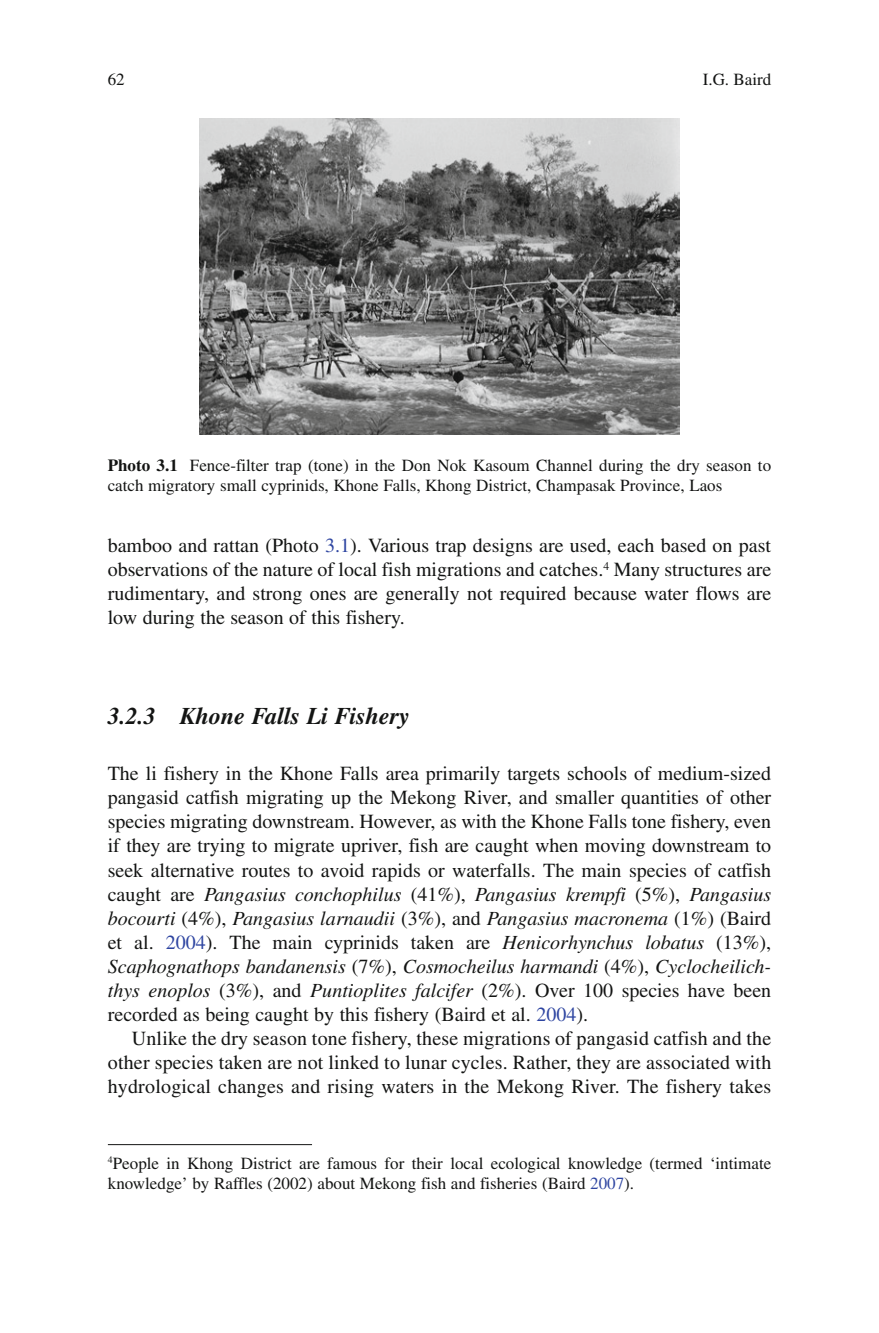
<style>
.page{position:relative;width:879px;height:1333px;background:#fff}
.page>*{position:absolute;margin:0;border:0;box-sizing:border-box;transform-origin:0 0}
.t1{font:italic 700 24px "Times";color:#131413}
.t2{font:20px/24px "Times";color:#131413;text-align:justify}
.t3{font:17px/20px "Times";color:#131413}
.s1{font-weight:700}
.s2{color:#2e45a1}
.s3{font-style:italic}
</style>
<div class="page">
<img style="left:199px;top:118px;width:480px;height:317px">
<hr style="left:108px;top:1144px;width:204px;height:1px;background:#131413">
<p class="t3" style="left:108px;top:70px;width:18px">62</p>
<p class="t3" style="left:703px;top:70px;width:70px">I.G. Baird</p>
<p class="t3" style="left:108px;top:455px;width:665px"><span class="s1">Photo 3.1</span> Fence-filter trap (tone) in the Don Nok Kasoum Channel during the dry season to catch migratory small cyprinids, Khone Falls, Khong District, Champasak Province, Laos</p>
<p class="t2" style="left:108px;top:533px;width:665px">bamboo and rattan (Photo <span class="s2">3.1</span>). Various trap designs are used, each based on past observations of the nature of local fish migrations and catches.<sup>4</sup> Many structures are rudimentary, and strong ones are generally not required because water flows are low during the season of this fishery.</p>
<p class="t1" style="left:108px;top:702px;width:303px">3.2.3 Khone Falls Li Fishery</p>
<p class="t2" style="left:108px;top:761px;width:665px">The li fishery in the Khone Falls area primarily targets schools of medium-sized pangasid catfish migrating up the Mekong River, and smaller quantities of other species migrating downstream. However, as with the Khone Falls tone fishery, even if they are trying to migrate upriver, fish are caught when moving downstream to seek alternative routes to avoid rapids or waterfalls. The main species of catfish caught are <span class="s3">Pangasius conchophilus</span> (41%), <span class="s3">Pangasius krempfi</span> (5%), <span class="s3">Pangasius bocourti</span> (4%), <span class="s3">Pangasius larnaudii</span> (3%), and <span class="s3">Pangasius macronema</span> (1%) (Baird et al. <span class="s2">2004</span>). The main cyprinids taken are <span class="s3">Henicorhynchus lobatus</span> (13%), <span class="s3">Scaphognathops bandanensis</span> (7%), <span class="s3">Cosmocheilus harmandi</span> (4%), <span class="s3">Cyclocheilich&shy;thys enoplos</span> (3%), and <span class="s3">Puntioplites falcifer</span> (2%). Over 100 species have been recorded as being caught by this fishery (Baird et al. <span class="s2">2004</span>).</p>
<p class="t2" style="left:108px;top:1025px;width:665px;text-indent:24px">Unlike the dry season tone fishery, these migrations of pangasid catfish and the other species taken are not linked to lunar cycles. Rather, they are associated with hydrological changes and rising waters in the Mekong River. The fishery takes</p>
<p class="t3" style="left:108px;top:1153px;width:665px"><sup>4</sup>People in Khong District are famous for their local ecological knowledge (termed ‘intimate knowledge’ by Raffles (2002) about Mekong fish and fisheries (Baird <span class="s2">2007</span>).</p>
</div>
